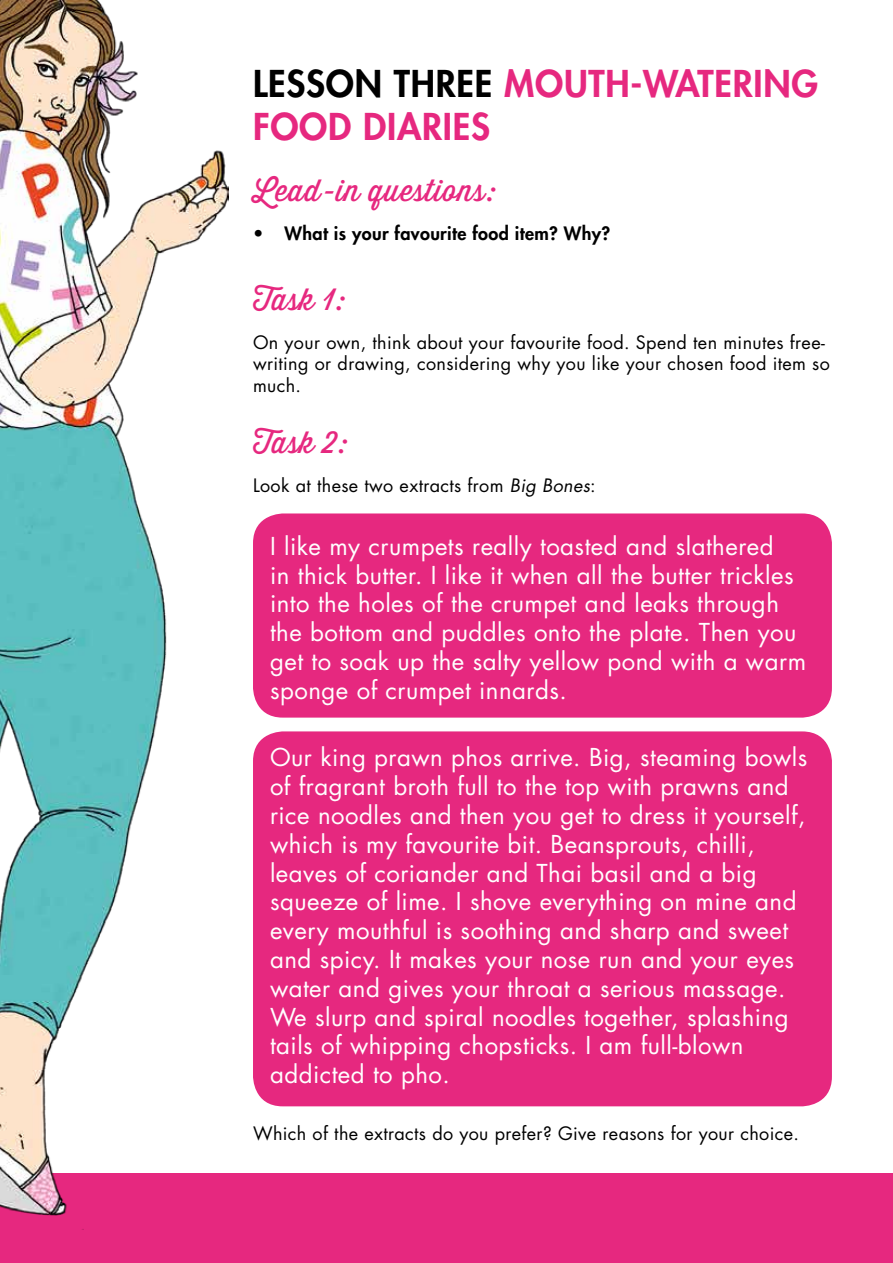
<style>
.page{position:relative;width:893px;height:1263px;background:#fff}
.page>*{position:absolute;margin:0;border:0;box-sizing:border-box;transform-origin:0 0}
.t1{font:800 36px/43.2px "Futura";letter-spacing:.02em;color:#e6287f}
.t2{font:30px "Thirsty Script";letter-spacing:.02em;color:#e6287f}
.t3{font:24px/28.8px "Futura";letter-spacing:.02em;color:#fff}
.t4{font:18px/21.6px "Futura";letter-spacing:.02em;color:#000}
.t5{font:800 18px "Futura";letter-spacing:.02em;color:#000}
.s1{color:#000}
.s2{font-style:italic}
</style>
<div class="page">
<div style="left:253px;top:513px;width:579px;height:205px;background:#e6287f;border-radius:30px"></div>
<div style="left:253px;top:731px;width:579px;height:375px;background:#e6287f;border-radius:30px"></div>
<div style="left:0;top:1174px;width:893px;height:89px;background:#e6287f"></div>
<img style="left:0;top:0;width:228px;height:1216px">
<h1 class="t1" style="left:253px;top:61px;width:567px"><span class="s1">LESSON THREE</span> MOUTH-WATERING<br>FOOD DIARIES</h1>
<p class="t2" style="left:253px;top:169px;width:244px">Lead-in questions:</p>
<p class="t5" style="left:253px;top:221px;width:359px">• What is your favourite food item? Why?</p>
<p class="t2" style="left:253px;top:278px;width:93px">Task 1:</p>
<p class="t4" style="left:253px;top:331px;width:578px">On your own, think about your favourite food. Spend ten minutes free&shy;writing or drawing, considering why you like your chosen food item so much.</p>
<p class="t2" style="left:253px;top:421px;width:95px">Task 2:</p>
<p class="t4" style="left:253px;top:474px;width:344px">Look at these two extracts from <span class="s2">Big Bones</span>:</p>
<p class="t3" style="left:270px;top:531px;width:538px">I like my crumpets really toasted and slathered<br>in thick butter. I like it when all the butter trickles into the holes of the crumpet and leaks through the bottom and puddles onto the plate. Then you get to soak up the salty yellow pond with a warm sponge of crumpet innards.</p>
<p class="t3" style="left:270px;top:743px;width:539px">Our king prawn phos arrive. Big, steaming bowls of fragrant broth full to the top with prawns and rice noodles and then you get to dress it yourself, which is my favourite bit. Beansprouts, chilli, leaves of coriander and Thai basil and a big squeeze of lime. I shove everything on mine and every mouthful is soothing and sharp and sweet and spicy. It makes your nose run and your eyes water and gives your throat a serious massage.<br>We slurp and spiral noodles together, splashing tails of whipping chopsticks. I am full-blown addicted to pho.</p>
<p class="t4" style="left:253px;top:1122px;width:547px">Which of the extracts do you prefer? Give reasons for your choice.</p>
</div>
